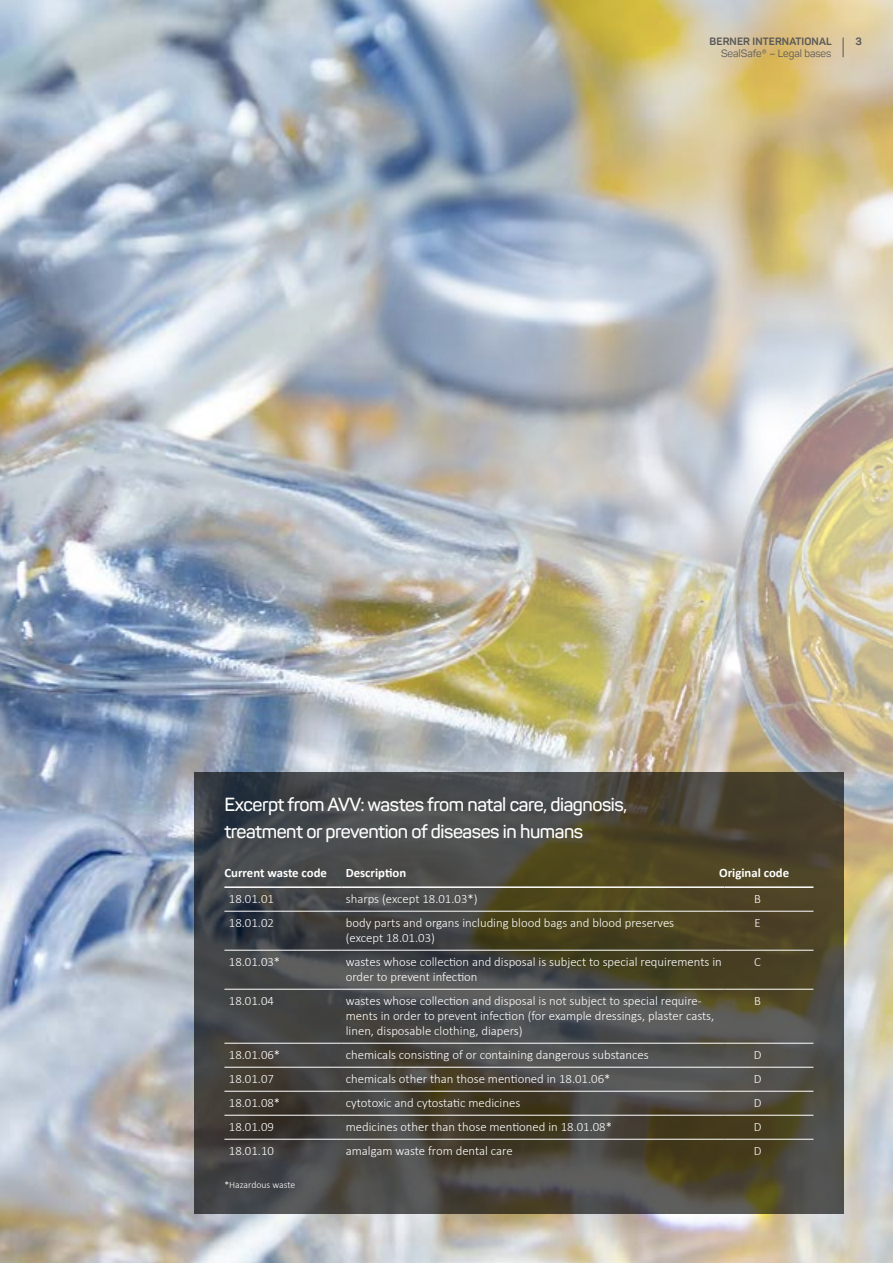
<style>
.page{position:relative;width:893px;height:1263px;background:#fff}
.page>*{position:absolute;margin:0;border:0;box-sizing:border-box;transform-origin:0 0}
.t1{font:600 18.75px/27px "Panton";letter-spacing:-.025em;color:#fff}
.t2{font:300 12.75px/15.3px "Calibri";color:#fff}
.t3{font:700 12.75px "Calibri";color:#fff}
.t4{font:700 10.5px "Panton";letter-spacing:.01em;color:#575756}
.t5{font:10.5px "Panton";color:#575756}
.t6{font:300 9.75px "Calibri";color:#fff}
</style>
<div class="page">
<img style="left:6px;top:0;width:887px;height:1263px">
<svg style="left:194px;top:772px;width:649px;height:441px;background:#4a473e"></svg>
<hr style="left:224px;top:911px;width:117px;height:1px;background:#fff">
<hr style="left:341px;top:911px;width:383px;height:1px;background:#fff">
<hr style="left:724px;top:911px;width:89px;height:1px;background:#fff">
<hr style="left:224px;top:950px;width:117px;height:1px;background:#fff">
<hr style="left:341px;top:950px;width:383px;height:1px;background:#fff">
<hr style="left:724px;top:950px;width:89px;height:1px;background:#fff">
<hr style="left:224px;top:989px;width:117px;height:1px;background:#fff">
<hr style="left:341px;top:989px;width:383px;height:1px;background:#fff">
<hr style="left:724px;top:989px;width:89px;height:1px;background:#fff">
<hr style="left:224px;top:1043px;width:117px;height:1px;background:#fff">
<hr style="left:341px;top:1043px;width:383px;height:1px;background:#fff">
<hr style="left:724px;top:1043px;width:89px;height:1px;background:#fff">
<hr style="left:224px;top:1067px;width:117px;height:1px;background:#fff">
<hr style="left:341px;top:1067px;width:383px;height:1px;background:#fff">
<hr style="left:724px;top:1067px;width:89px;height:1px;background:#fff">
<hr style="left:224px;top:1091px;width:117px;height:1px;background:#fff">
<hr style="left:341px;top:1091px;width:383px;height:1px;background:#fff">
<hr style="left:724px;top:1091px;width:89px;height:1px;background:#fff">
<hr style="left:224px;top:1115px;width:117px;height:1px;background:#fff">
<hr style="left:341px;top:1115px;width:383px;height:1px;background:#fff">
<hr style="left:724px;top:1115px;width:89px;height:1px;background:#fff">
<hr style="left:224px;top:1139px;width:117px;height:1px;background:#fff">
<hr style="left:341px;top:1139px;width:383px;height:1px;background:#fff">
<hr style="left:724px;top:1139px;width:89px;height:1px;background:#fff">
<hr style="left:224px;top:886px;width:117px;height:2px;background:#fff">
<hr style="left:341px;top:886px;width:383px;height:2px;background:#fff">
<hr style="left:724px;top:886px;width:89px;height:2px;background:#fff">
<svg style="left:843px;top:38px;width:1px;height:19px"></svg>
<p class="t4" style="left:710px;top:35px;width:124px">BERNER INTERNATIONAL</p>
<p class="t4" style="left:855px;top:35px;width:8px">3</p>
<p class="t5" style="left:721px;top:47px;width:112px">SealSafe® – Legal bases</p>
<h1 class="t1" style="left:224px;top:791px;width:404px">Excerpt from AVV: wastes from natal care, diagnosis, treatment or prevention of diseases in humans</h1>
<p class="t3" style="left:719px;top:864px;width:72px">Original code</p>
<p class="t3" style="left:224px;top:864px;width:104px">Current waste code</p>
<p class="t3" style="left:346px;top:864px;width:62px">Description</p>
<p class="t2" style="left:229px;top:891px;width:47px">18.01.01</p>
<p class="t2" style="left:346px;top:891px;width:133px">sharps (except 18.01.03*)</p>
<p class="t2" style="left:754px;top:891px;width:8px">B</p>
<p class="t2" style="left:229px;top:915px;width:47px">18.01.02</p>
<p class="t2" style="left:346px;top:915px;width:330px">body parts and organs including blood bags and blood preserves (except 18.01.03)</p>
<p class="t2" style="left:754px;top:915px;width:8px">E</p>
<p class="t2" style="left:229px;top:954px;width:53px">18.01.03*</p>
<p class="t2" style="left:346px;top:954px;width:378px">wastes whose collection and disposal is subject to special requirements in order to prevent infection</p>
<p class="t2" style="left:754px;top:954px;width:8px">C</p>
<p class="t2" style="left:229px;top:993px;width:47px">18.01.04</p>
<p class="t2" style="left:346px;top:993px;width:370px">wastes whose collection and disposal is not subject to special require&shy;ments in order to prevent infection (for example dressings, plaster casts, linen, disposable clothing, diapers)</p>
<p class="t2" style="left:754px;top:993px;width:8px">B</p>
<p class="t2" style="left:229px;top:1047px;width:53px">18.01.06*</p>
<p class="t2" style="left:346px;top:1047px;width:304px">chemicals consisting of or containing dangerous substances</p>
<p class="t2" style="left:754px;top:1047px;width:9px">D</p>
<p class="t2" style="left:229px;top:1071px;width:47px">18.01.07</p>
<p class="t2" style="left:346px;top:1071px;width:266px">chemicals other than those mentioned in 18.01.06*</p>
<p class="t2" style="left:754px;top:1071px;width:9px">D</p>
<p class="t2" style="left:229px;top:1095px;width:53px">18.01.08*</p>
<p class="t2" style="left:346px;top:1095px;width:176px">cytotoxic and cytostatic medicines</p>
<p class="t2" style="left:754px;top:1095px;width:9px">D</p>
<p class="t2" style="left:229px;top:1119px;width:47px">18.01.09</p>
<p class="t2" style="left:346px;top:1119px;width:268px">medicines other than those mentioned in 18.01.08*</p>
<p class="t2" style="left:754px;top:1119px;width:9px">D</p>
<p class="t2" style="left:229px;top:1143px;width:47px">18.01.10</p>
<p class="t2" style="left:346px;top:1143px;width:168px">amalgam waste from dental care</p>
<p class="t2" style="left:754px;top:1143px;width:9px">D</p>
<p class="t6" style="left:224px;top:1179px;width:72px">*Hazardous waste</p>
</div>
